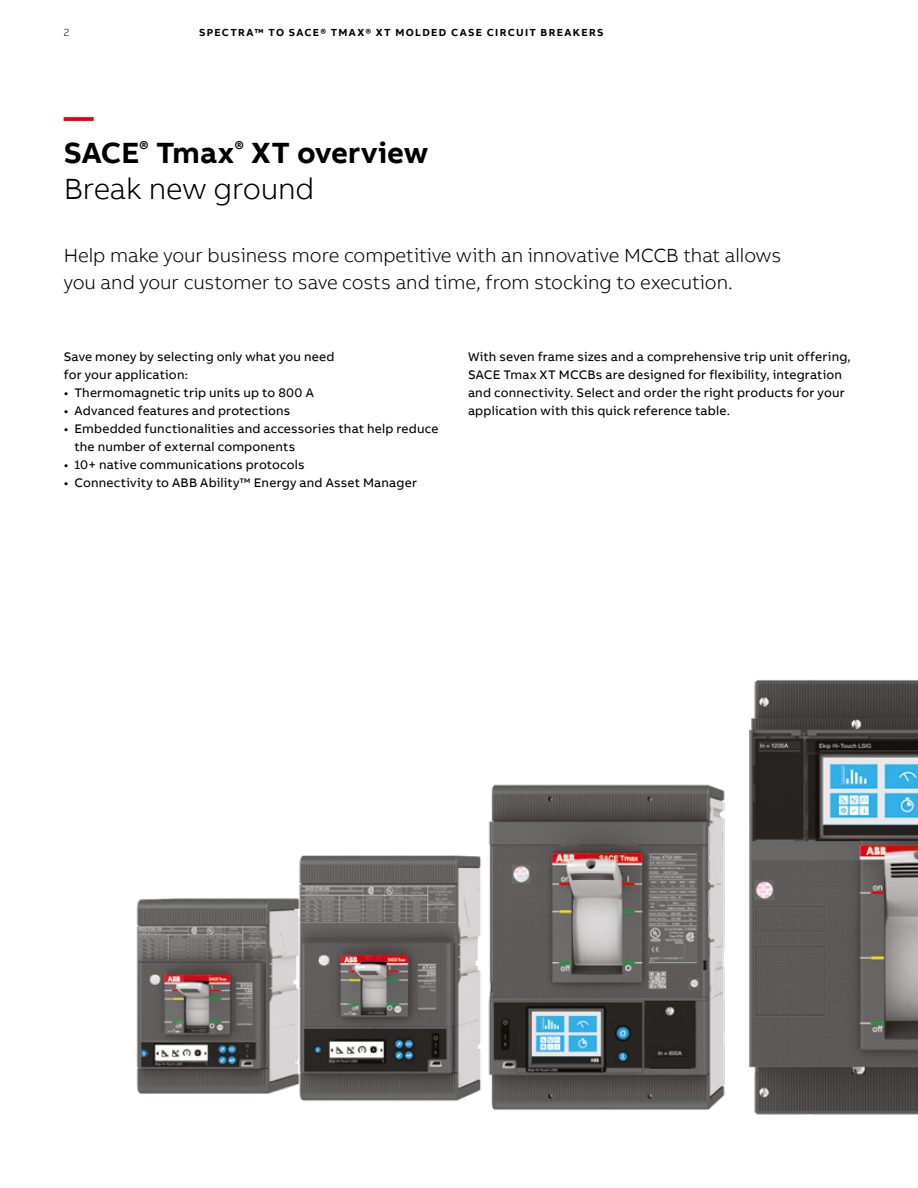
<style>
.page{position:relative;width:918px;height:1188px;background:#fff}
.page>*{position:absolute;margin:0;border:0;box-sizing:border-box;transform-origin:0 0}
.t1{font:700 30px/36px "AB Bvoice";color:#000}
.t2{font:300 19.5px/27px "AB Bvoice";letter-spacing:-.005em;color:#000}
.t3{font:12.75px/18px "AB Bvoice";letter-spacing:.015em;color:#000}
.t4{font:700 10.5px "AB Bvoice";letter-spacing:.13em;color:#000}
.t5{font:300 10.5px "AB Bvoice";color:#000}
.s1{color:#e30015}
.s2{font-weight:300}
</style>
<div class="page">
<img style="left:136px;top:680px;width:782px;height:435px">
<p class="t5" style="left:64px;top:26px;width:7px">2</p>
<p class="t4" style="left:199px;top:25px;width:406px">SPECTRA™ TO SACE® TMAX® XT MOLDED CASE CIRCUIT BREAKERS</p>
<h1 class="t1" style="left:64px;top:99px;width:366px"><span class="s1">—<br></span>SACE<sup>®</sup> Tmax<sup>®</sup> XT overview<br><span class="s2">Break new ground</span></h1>
<h2 class="t2" style="left:64px;top:242px;width:719px">Help make your business more competitive with an innovative MCCB that allows you and your customer to save costs and time, from stocking to execution.</h2>
<p class="t3" style="left:64px;top:348px;width:272px">Save money by selecting only what you need for your application:</p>
<p class="t3" style="left:64px;top:384px;width:252px">• Thermomagnetic trip units up to 800 A</p>
<p class="t3" style="left:64px;top:402px;width:228px">• Advanced features and protections</p>
<p class="t3" style="left:74px;top:420px;width:366px;text-indent:-11px">• Embedded functionalities and accessories that help reduce the number of external components</p>
<p class="t3" style="left:64px;top:456px;width:242px">• 10+ native communications protocols</p>
<p class="t3" style="left:64px;top:474px;width:355px">• Connectivity to ABB Ability™ Energy and Asset Manager</p>
<p class="t3" style="left:468px;top:348px;width:384px">With seven frame sizes and a comprehensive trip unit offering, SACE Tmax XT MCCBs are designed for flexibility, integration and connectivity. Select and order the right products for your application with this quick reference table.</p>
</div>
